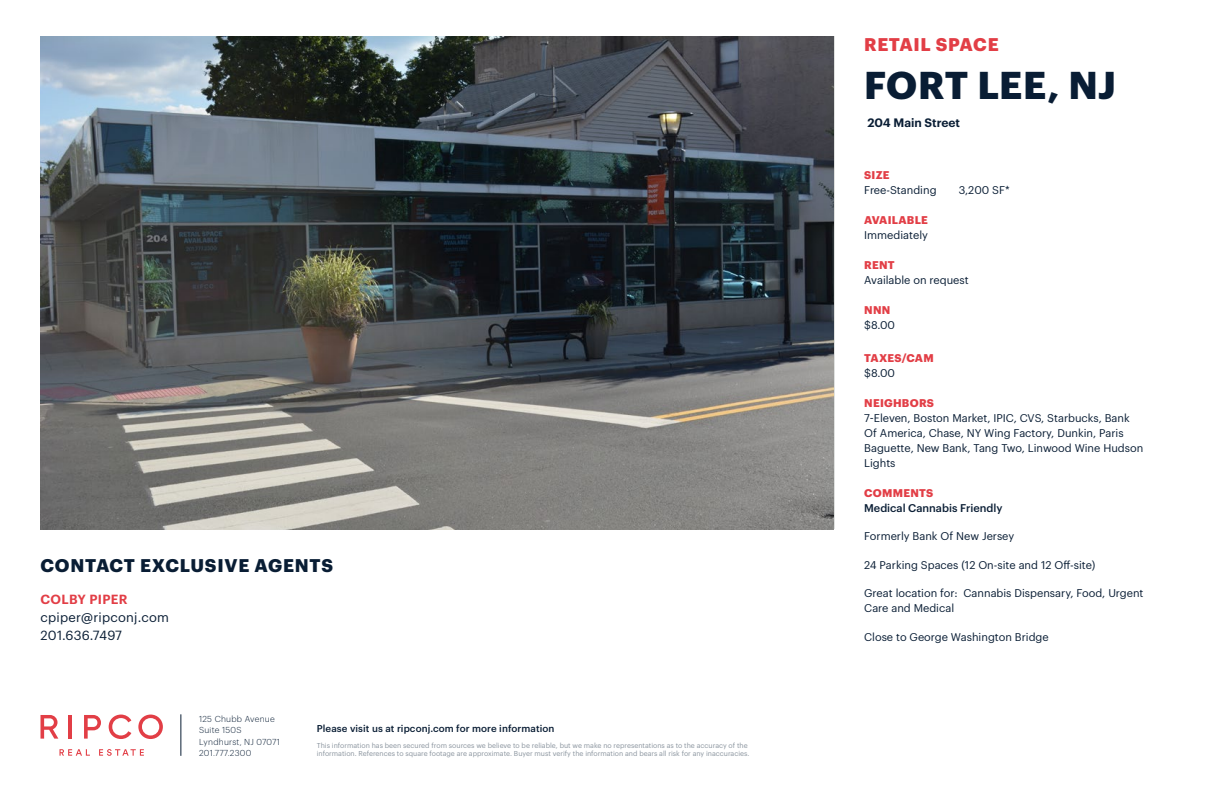
<style>
.page{position:relative;width:1224px;height:792px;background:#fff}
.page>*{position:absolute;margin:0;border:0;box-sizing:border-box;transform-origin:0 0}
.t1{font:700 38px "Graphik";color:#091d34}
.t2{font:700 18px "Graphik";letter-spacing:.045em;color:#091d34}
.t3{font:700 18px "Graphik";letter-spacing:.03em;color:#e23e46}
.t4{font:13px/18px "Graphik";letter-spacing:.02em;color:#091d34}
.t5{font:600 13px "Graphik";letter-spacing:.025em;color:#e23e46}
.t6{font:600 12px "Graphik";color:#091d34}
.t7{font:11px/15px "Graphik";color:#091d34}
.t8{font:700 11px "Graphik";letter-spacing:.025em;color:#e23e46}
.t9{font:500 11px "Graphik";color:#091d34}
.t10{font:500 9.8px "Graphik";letter-spacing:.01em;color:#091d34}
.t11{font:300 8.5px/11.5px "Graphik";letter-spacing:.03em;color:#091d34}
.t12{font:7px/8.5px "Graphik";color:#8a949e}
</style>
<div class="page">
<hr style="left:181px;top:714px;width:1px;height:42px;background:#091d34">
<svg style="left:60px;top:749px;width:30px;height:7px"></svg>
<svg style="left:99px;top:749px;width:45px;height:7px"></svg>
<svg style="left:41px;top:715px;width:17px;height:24px"></svg>
<hr style="left:69px;top:715px;width:3px;height:24px;background:#e23e46">
<svg style="left:109px;top:715px;width:22px;height:24px"></svg>
<svg style="left:138px;top:715px;width:25px;height:24px"></svg>
<svg style="left:84px;top:715px;width:17px;height:24px"></svg>
<img style="left:40px;top:36px;width:793px;height:493px">
<h2 class="t2" style="left:41px;top:552px;width:294px">CONTACT EXCLUSIVE AGENTS</h2>
<p class="t5" style="left:41px;top:590px;width:89px">COLBY PIPER</p>
<p class="t4" style="left:40px;top:607px;width:130px">cpiper@ripconj.com<br>201.636.7497</p>
<p class="t11" style="left:199px;top:712px;width:82px">125 Chubb Avenue<br>Suite 150S<br>Lyndhurst, NJ 07071<br>201.777.2300</p>
<p class="t10" style="left:317px;top:721px;width:239px">Please visit us at ripconj.com for more information</p>
<p class="t12" style="left:317px;top:740px;width:434px">This information has been secured from sources we believe to be reliable, but we make no representations as to the accuracy of the information. References to square footage are approximate. Buyer must verify the information and bears all risk for any inaccuracies.</p>
<h2 class="t3" style="left:864px;top:30px;width:136px">RETAIL SPACE</h2>
<h1 class="t1" style="left:864px;top:55px;width:253px">FORT LEE, NJ</h1>
<p class="t6" style="left:868px;top:113px;width:94px">204 Main Street</p>
<p class="t8" style="left:864px;top:166px;width:27px">SIZE</p>
<p class="t7" style="left:864px;top:181px;width:74px">Free-Standing</p>
<p class="t7" style="left:959px;top:181px;width:53px">3,200 SF*</p>
<p class="t8" style="left:864px;top:211px;width:65px">AVAILABLE</p>
<p class="t7" style="left:864px;top:226px;width:65px">Immediately</p>
<p class="t8" style="left:864px;top:256px;width:32px">RENT</p>
<p class="t7" style="left:864px;top:271px;width:106px">Available on request</p>
<p class="t8" style="left:864px;top:301px;width:28px">NNN</p>
<p class="t7" style="left:864px;top:316px;width:32px">$8.00</p>
<p class="t8" style="left:864px;top:349px;width:71px">TAXES/CAM</p>
<p class="t7" style="left:864px;top:364px;width:32px">$8.00</p>
<p class="t8" style="left:864px;top:394px;width:71px">NEIGHBORS</p>
<p class="t7" style="left:864px;top:409px;width:281px">7-Eleven, Boston Market, IPIC, CVS, Starbucks, Bank Of America, Chase, NY Wing Factory, Dunkin, Paris Baguette, New Bank, Tang Two, Linwood Wine Hudson Lights</p>
<p class="t8" style="left:864px;top:484px;width:71px">COMMENTS</p>
<p class="t9" style="left:864px;top:499px;width:140px">Medical Cannabis Friendly</p>
<p class="t7" style="left:864px;top:528px;width:152px">Formerly Bank Of New Jersey</p>
<p class="t7" style="left:864px;top:556px;width:233px">24 Parking Spaces (12 On-site and 12 Off-site)</p>
<p class="t7" style="left:864px;top:585px;width:281px">Great location for: Cannabis Dispensary, Food, Urgent<br>Care and Medical</p>
<p class="t7" style="left:864px;top:628px;width:186px">Close to George Washington Bridge</p>
</div>
